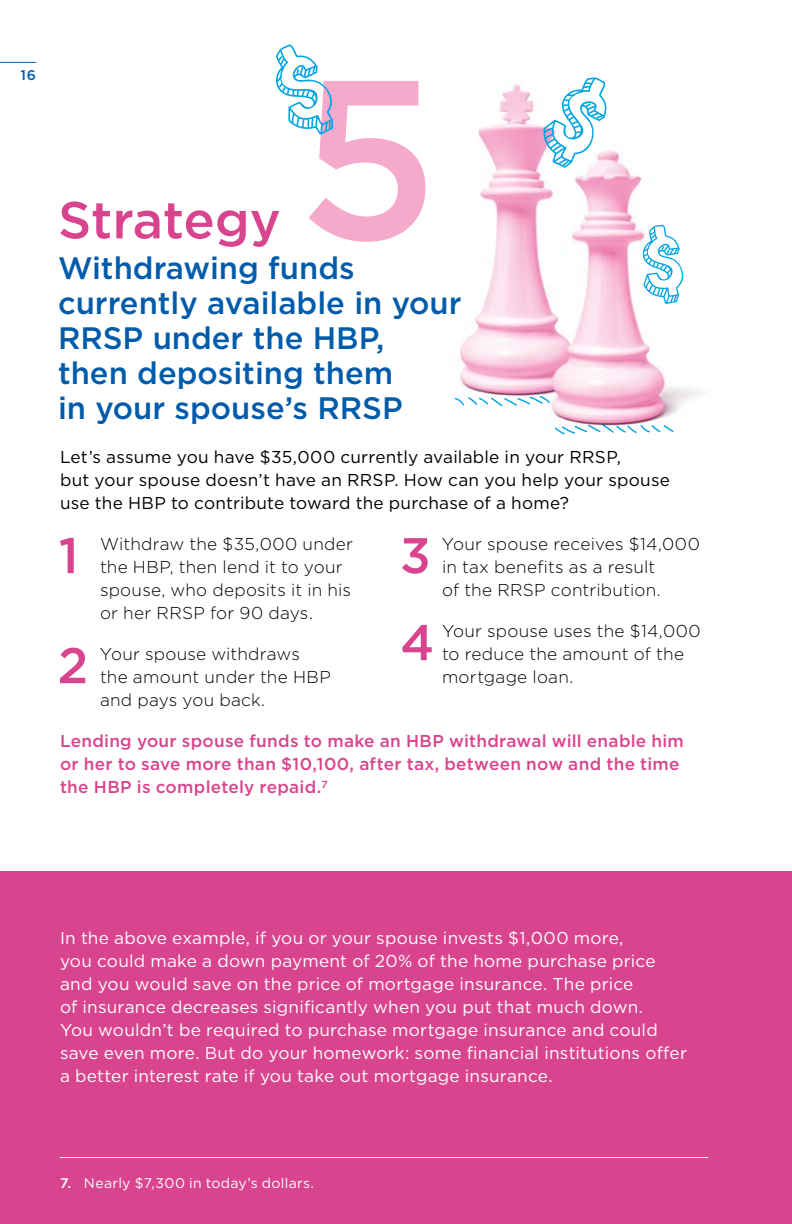
<style>
.page{position:relative;width:792px;height:1224px;background:#fff}
.page>*{position:absolute;margin:0;border:0;box-sizing:border-box;transform-origin:0 0}
.t1{font:500 226px "Gotham";color:#f6aacb}
.Titres_N1{font:500 52px "Gotham";letter-spacing:-.005em;color:#d8458e}
.Texte___OL1{font:500 50px "Gotham";color:#d8458e}
.Titres_N2{font:500 31px/35px "Gotham";color:#005baa}
.Texte___W{font:17.2px/23px "Gotham";letter-spacing:.015em;color:#fff}
.Texte___OL1-2{font:300 17.2px/23px "Gotham";letter-spacing:.015em;color:#000}
.Texte___Introduction{font:17.2px/23px "Gotham";letter-spacing:.015em;color:#000}
.Texte{font:500 17.2px/23px "Gotham";letter-spacing:.015em;color:#d8458e}
.Footnotes___Première{font:14px "Gotham";letter-spacing:.02em;color:#fff}
.t2{font:500 14px "Gotham";color:#005baa}
.s1{font-weight:500}
</style>
<div class="page">
<img style="left:454px;top:85px;width:247px;height:350px">
<div style="left:0;top:871px;width:792px;height:353px;background:#d8458e"></div>
<svg style="left:276px;top:44px;width:57px;height:91px"></svg>
<svg style="left:543px;top:77px;width:65px;height:91px"></svg>
<svg style="left:640px;top:225px;width:46px;height:79px"></svg>
<hr style="left:60px;top:1157px;width:648px;height:1px;background:#fff">
<hr style="left:0;top:62px;width:36px;height:1px;background:#005baa">
<p class="t2" style="left:21px;top:65px;width:17px">16</p>
<p class="t1" style="left:298px;top:11px;width:142px">5</p>
<p class="Titres_N1" style="left:58px;top:186px;width:224px">Strategy</p>
<p class="Titres_N2" style="left:58px;top:251px;width:405px">Withdrawing funds currently available in your<br>RRSP under the HBP, then depositing them<br>in your spouse’s RRSP</p>
<p class="Texte___Introduction" style="left:60px;top:445px;width:612px">Let’s assume you have $35,000 currently available in your RRSP,<br>but your spouse doesn’t have an RRSP. How can you help your spouse use the HBP to contribute toward the purchase of a home?</p>
<p class="Texte___OL1" style="left:59px;top:523px;width:21px">1</p>
<p class="Texte___OL1-2" style="left:100px;top:532px;width:255px">Withdraw the $35,000 under the HBP, then lend it to your spouse, who deposits it in his or her RRSP for 90 days.</p>
<p class="Texte___OL1" style="left:58px;top:633px;width:32px">2</p>
<p class="Texte___OL1-2" style="left:100px;top:642px;width:232px">Your spouse withdraws the amount under the HBP and pays you back.</p>
<p class="Texte___OL1" style="left:400px;top:523px;width:32px">3</p>
<p class="Texte___OL1-2" style="left:442px;top:532px;width:259px">Your spouse receives $14,000 in tax benefits as a result<br>of the RRSP contribution.</p>
<p class="Texte___OL1" style="left:400px;top:610px;width:36px">4</p>
<p class="Texte___OL1-2" style="left:442px;top:619px;width:260px">Your spouse uses the $14,000 to reduce the amount of the mortgage loan.</p>
<p class="Texte" style="left:60px;top:729px;width:625px">Lending your spouse funds to make an HBP withdrawal will enable him or her to save more than $10,100, after tax, between now and the time the HBP is completely repaid.<sup>7</sup></p>
<p class="Texte___W" style="left:60px;top:926px;width:629px">In the above example, if you or your spouse invests $1,000 more,<br>you could make a down payment of 20% of the home purchase price and you would save on the price of mortgage insurance. The price<br>of insurance decreases significantly when you put that much down.<br>You wouldn’t be required to purchase mortgage insurance and could save even more. But do your homework: some financial institutions offer a better interest rate if you take out mortgage insurance.</p>
<p class="Footnotes___Première" style="left:60px;top:1174px;width:256px"><span class="s1">7.</span> Nearly $7,300 in today’s dollars.</p>
</div>
